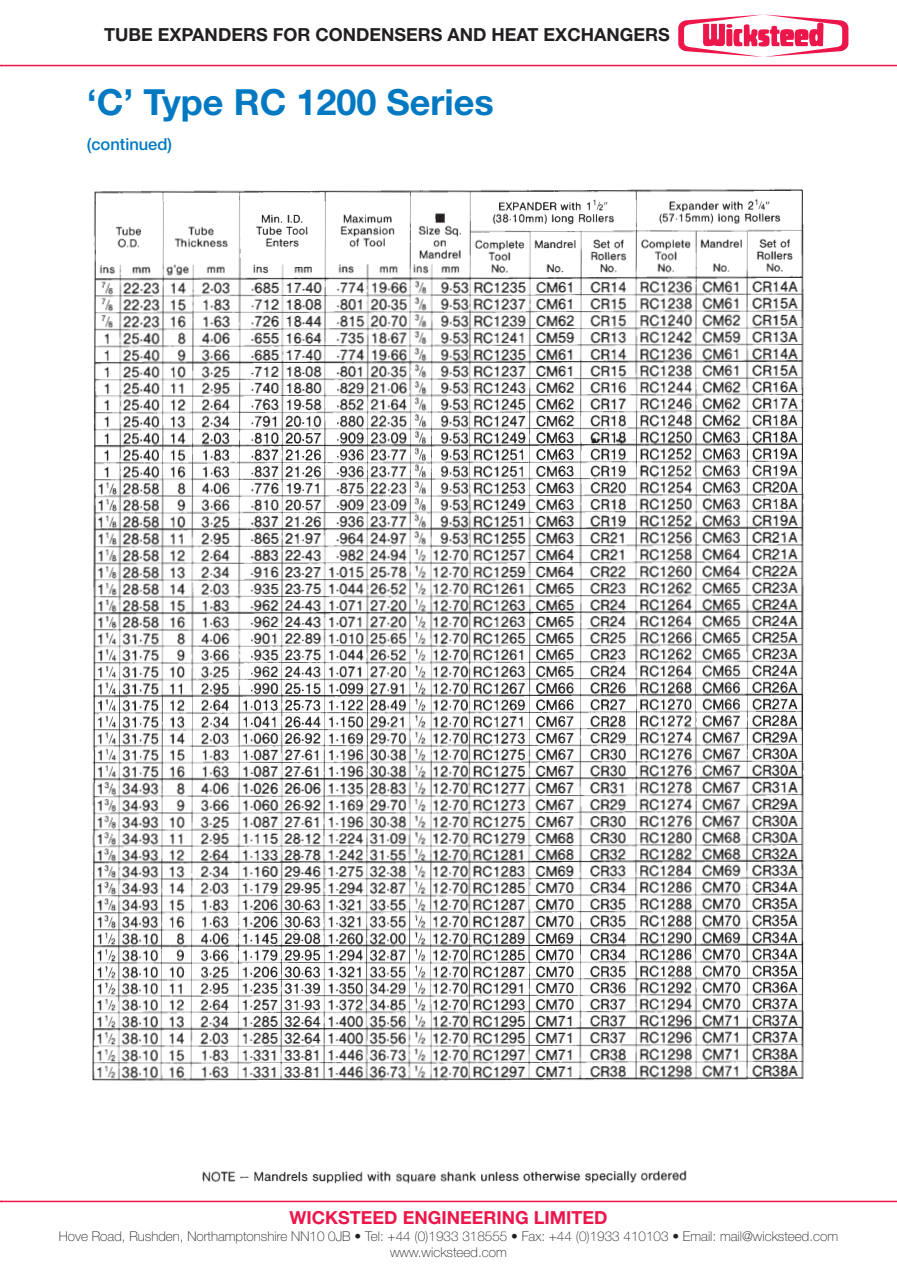
<style>
.page{position:relative;width:897px;height:1267px;background:#fff}
.page>*{position:absolute;margin:0;border:0;box-sizing:border-box;transform-origin:0 0}
.t1{font:700 36px "Helvetica Neue";color:#0079c2}
.t2{font:700 18px "Helvetica Neue";color:#231f20}
.t3{font:700 18px "Helvetica Neue";color:#ed164b}
.t4{font:500 16.5px "Helvetica Neue";color:#0079c2}
.t5{font:100 13.5px/16.5px "Helvetica Neue";color:#231f20;text-align:center}
</style>
<div class="page">
<hr style="left:2px;top:1200px;width:894px;height:2px;background:#ed164b">
<hr style="left:2px;top:65px;width:894px;height:1px;background:#ed164b">
<svg style="left:678px;top:14px;width:170px;height:43px"></svg>
<img style="left:90px;top:188px;width:714px;height:996px">
<h2 class="t2" style="left:104px;top:24px;width:567px">TUBE EXPANDERS FOR CONDENSERS AND HEAT EXCHANGERS</h2>
<h1 class="t1" style="left:87px;top:80px;width:408px">‘C’ Type RC 1200 Series</h1>
<p class="t4" style="left:87px;top:134px;width:87px">(continued)</p>
<h2 class="t3" style="left:289px;top:1206px;width:319px">WICKSTEED ENGINEERING LIMITED</h2>
<p class="t5" style="left:59px;top:1227px;width:780px">Hove Road, Rushden, Northamptonshire NN10 0JB • Tel: +44 (0)1933 318555 • Fax: +44 (0)1933 410103 • Email: mail@wicksteed.com www.wicksteed.com</p>
</div>
